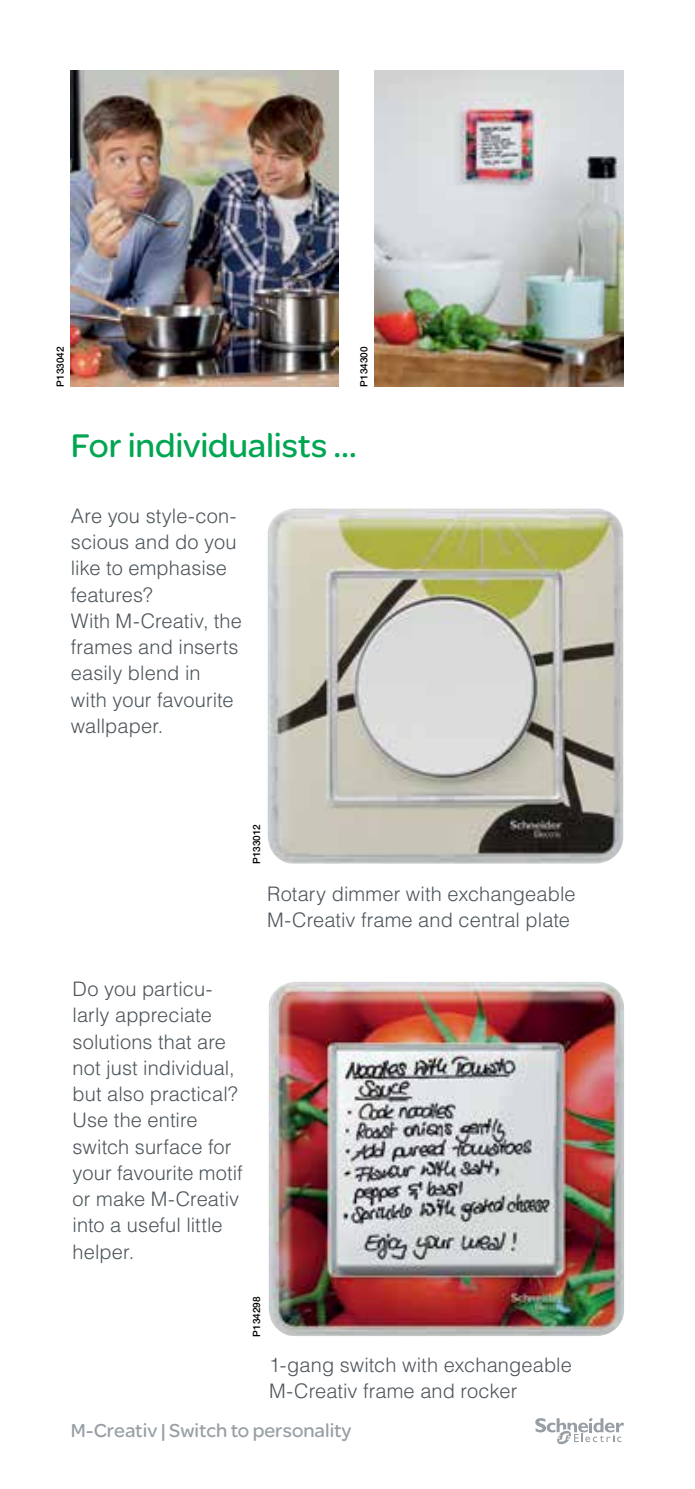
<style>
.page{position:relative;width:695px;height:1489px;background:#fff}
.page>*{position:absolute;margin:0;border:0;box-sizing:border-box;transform-origin:0 0}
.t1{font:35px "SE Optimist";letter-spacing:-.005em;color:#00a651}
.t2{font:300 20px/26.2px "Helvetica LT Std";letter-spacing:.005em;color:#4d555b}
.t3{font:20px "SE Optimist";color:#979fa4}
.t4{font:500 10px "Helvetica Neue LT Std";color:#000}
</style>
<div class="page">
<svg style="left:535px;top:1418px;width:89px;height:26px"></svg>
<img style="left:269px;top:982px;width:355px;height:354px">
<img style="left:374px;top:71px;width:249px;height:315px">
<img style="left:71px;top:71px;width:267px;height:315px">
<img style="left:268px;top:508px;width:355px;height:356px">
<p class="t4" style="left:54px;top:386px;width:42px;rotate:-90deg">P133042</p>
<p class="t4" style="left:358px;top:386px;width:42px;rotate:-90deg">P134300</p>
<h1 class="t1" style="left:71px;top:420px;width:287px">For individualists …</h1>
<p class="t2" style="left:71px;top:502px;width:172px">Are you style-con&shy;scious and do you like to emphasise features?<br>With M-Creativ, the frames and inserts easily blend in<br>with your favourite wallpaper.</p>
<p class="t4" style="left:250px;top:864px;width:42px;rotate:-90deg">P133012</p>
<p class="t2" style="left:267px;top:880px;width:310px">Rotary dimmer with exchangeable<br>M-Creativ frame and central plate</p>
<p class="t2" style="left:73px;top:975px;width:172px">Do you particu&shy;larly appreciate solutions that are not just individual, but also practical?<br>Use the entire switch surface for your favourite motif or make M-Creativ into a useful little helper.</p>
<p class="t4" style="left:250px;top:1336px;width:42px;rotate:-90deg">P134298</p>
<p class="t2" style="left:269px;top:1350px;width:304px">1-gang switch with exchangeable<br>M-Creativ frame and rocker</p>
<p class="t3" style="left:71px;top:1416px;width:282px">M-Creativ | Switch to personality</p>
</div>
